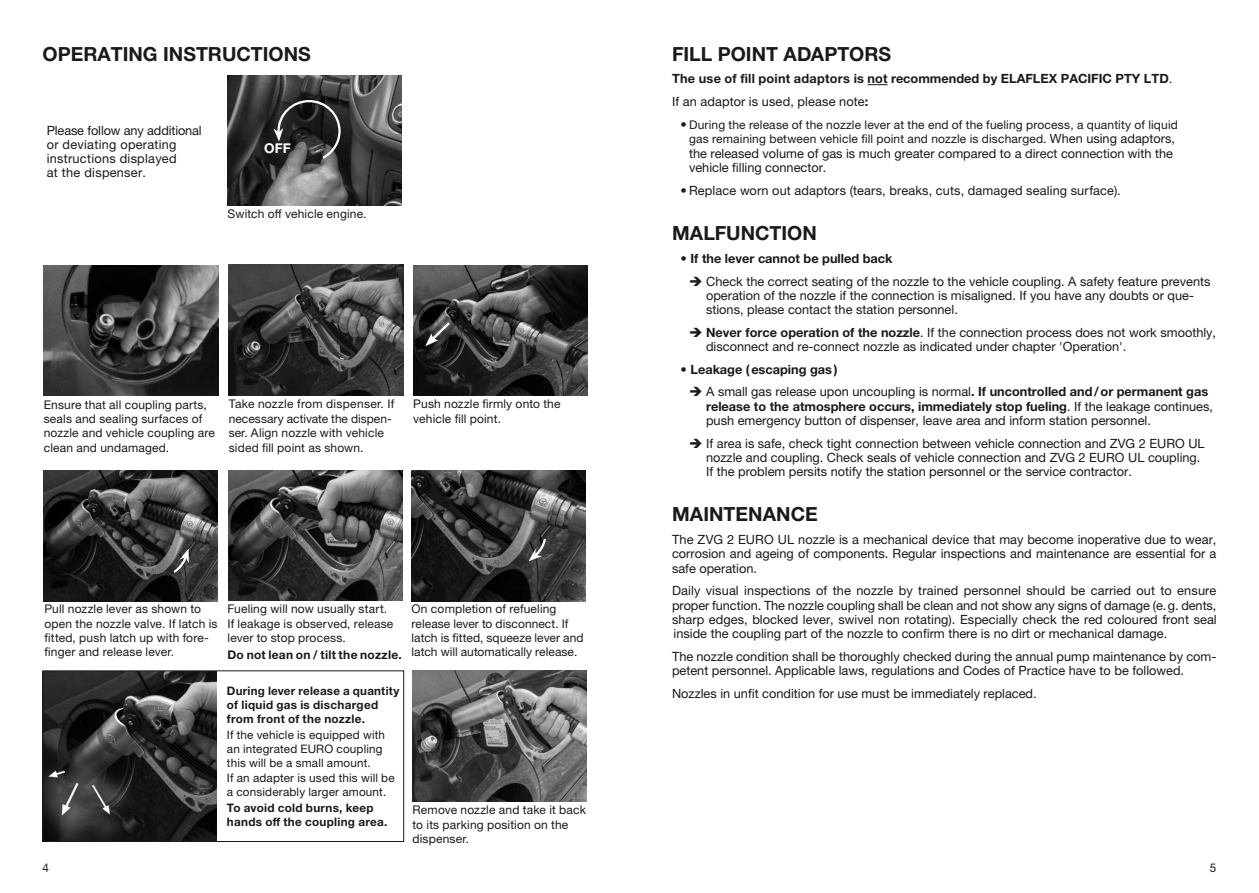
<style>
.page{position:relative;width:1259px;height:893px;background:#fff}
.page>*{position:absolute;margin:0;border:0;box-sizing:border-box;transform-origin:0 0}
.Fließtext{font:700 19.5px "Helvetica Neue LTW1 G";color:#1a1a18}
.Überschrift{font:700 19.5px "Helvetica Neue LTW1 G";letter-spacing:.005em;color:#1a1a18}
.t1{font:700 13.5px "Helvetica Neue LTW1 G";color:#fff}
.Fließtext-2{font:12.75px/14.2px "Helvetica Neue LTW1 G";color:#1a1a18}
.Fließtext-3{font:700 12.75px "Helvetica Neue LTW1 G";color:#1a1a18}
.Fließtext-4{font:12.75px/14.2px "Helvetica Neue LTW1 G";letter-spacing:.02em;color:#1a1a18}
.t2{font:12px/14.4px "Helvetica Neue LTW1 G";letter-spacing:.01em;color:#1a1a18}
.t3{font:700 12px "Helvetica Neue LTW1 G";letter-spacing:.02em;color:#1a1a18}
.t4{font:11.7px/14.1px "Helvetica Neue LTW1 G";letter-spacing:.015em;color:#1a1a18}
.t5{font:700 11.7px/14.1px "Helvetica Neue LTW1 G";letter-spacing:.025em;color:#1a1a18}
.s1{font-weight:400}
.s2{font-weight:700}
.s3{font-size:12.75px}
.s4{font-weight:300}
</style>
<div class="page">
<svg style="left:867px;top:84px;width:20px;height:1px"></svg>
<img style="left:227px;top:75px;width:175px;height:131px">
<img style="left:44px;top:265px;width:174px;height:131px">
<img style="left:229px;top:265px;width:174px;height:130px">
<img style="left:412px;top:670px;width:175px;height:131px">
<img style="left:413px;top:265px;width:175px;height:131px">
<svg style="left:273px;top:99px;width:69px;height:62px;background:#3b3b3b"></svg>
<svg style="left:425px;top:320px;width:27px;height:26px"></svg>
<img style="left:228px;top:470px;width:174px;height:131px">
<img style="left:411px;top:470px;width:175px;height:131px">
<svg style="left:528px;top:536px;width:19px;height:25px"></svg>
<img style="left:45px;top:672px;width:172px;height:168px">
<div style="left:43px;top:670px;width:361px;height:172px;border:1px solid #1a1a18"></div>
<img style="left:44px;top:470px;width:174px;height:131px">
<svg style="left:171px;top:549px;width:18px;height:26px"></svg>
<p class="Fließtext" style="left:43px;top:42px;width:270px">OPERATING INSTRUCTIONS</p>
<p class="Fließtext-4" style="left:47px;top:123px;width:156px">Please follow any additional or deviating operating instructions displayed<br>at the dispenser.</p>
<p class="t1" style="left:264px;top:140px;width:28px">OFF</p>
<p class="t2" style="left:227px;top:207px;width:140px">Switch off vehicle engine.</p>
<p class="t2" style="left:44px;top:397px;width:173px">Ensure that all coupling parts, seals and sealing surfaces of nozzle and vehicle coupling are clean and undamaged.</p>
<p class="t2" style="left:229px;top:397px;width:167px">Take nozzle from dispenser. If necessary activate the dispen&shy;ser. Align nozzle with vehicle sided fill point as shown.</p>
<p class="t2" style="left:413px;top:397px;width:149px">Push nozzle firmly onto the vehicle fill point.</p>
<p class="t2" style="left:44px;top:602px;width:174px">Pull nozzle lever as shown to open the nozzle valve. If latch is fitted, push latch up with fore&shy;finger and release lever.</p>
<p class="t2" style="left:227px;top:602px;width:167px">Fueling will now usually start.<br>If leakage is observed, release lever to stop process.</p>
<p class="t3" style="left:227px;top:647px;width:176px">Do not lean on / tilt the nozzle.</p>
<p class="t2" style="left:411px;top:602px;width:173px">On completion of refueling release lever to disconnect. If latch is fitted, squeeze lever and latch will automatically release.</p>
<p class="t5" style="left:227px;top:684px;width:174px">During lever release a quantity of liquid gas is discharged from front of the nozzle.</p>
<p class="t4" style="left:227px;top:728px;width:169px">If the vehicle is equipped with an integrated EURO coupling this will be a small amount.<br>If an adapter is used this will be a considerably larger amount.</p>
<p class="t5" style="left:227px;top:800px;width:162px">To avoid cold burns, keep hands off the coupling area.</p>
<p class="t2" style="left:412px;top:803px;width:175px">Remove nozzle and take it back to its parking position on the dispenser.</p>
<p class="Fließtext" style="left:672px;top:42px;width:221px">FILL POINT ADAPTORS</p>
<p class="Fließtext-3" style="left:672px;top:71px;width:502px">The use of fill point adaptors is not recommended by ELAFLEX PACIFIC PTY LTD<span class="s1">.</span></p>
<p class="Fließtext-2" style="left:672px;top:94px;width:198px">If an adaptor is used, please note<span class="s2">:</span></p>
<p class="t2" style="left:680px;top:117px;width:499px;text-align:center"><span class="s3">•</span> During the release of the nozzle lever at the end of the fueling process, a quantity of liquid gas remaining between vehicle fill point and nozzle is discharged. <span class="s3">When using adaptors,</span></p>
<p class="Fließtext-2" style="left:689px;top:146px;width:485px">the released volume of gas is much greater compared to a direct connection with the vehicle filling connector.</p>
<p class="Fließtext-2" style="left:680px;top:183px;width:442px">• Replace worn out adaptors (tears, breaks, cuts, damaged sealing surface).</p>
<p class="Fließtext" style="left:672px;top:221px;width:146px">MALFUNCTION</p>
<p class="Fließtext-3" style="left:680px;top:250px;width:214px"><span class="s4">•</span> If the lever cannot be pulled back</p>
<p class="Fließtext-2" style="left:706px;top:274px;width:506px;text-indent:-17px">➔ Check the correct seating of the nozzle to the vehicle coupling. A safety feature prevents operation of the nozzle if the connection is misaligned. If you have any doubts or que&shy;stions, please contact the station personnel.</p>
<p class="Fließtext-2" style="left:706px;top:325px;width:511px;text-indent:-17px">➔ <span class="s2">Never force operation of the nozzle</span>. If the connection process does not work smoothly, disconnect and re-connect nozzle as indicated under chapter 'Operation'.</p>
<p class="Fließtext-3" style="left:680px;top:361px;width:158px"><span class="s4">•</span> Leakage (escaping gas)</p>
<p class="Fließtext-2" style="left:706px;top:385px;width:508px;text-indent:-17px">➔ A small gas release upon uncoupling is normal<span class="s2">. If uncontrolled and/or permanent gas release to the atmosphere occurs, immediately stop fueling</span>. If the leakage continues, push emergency button of dispenser, leave area and inform station personnel.</p>
<p class="Fließtext-2" style="left:706px;top:436px;width:500px;text-indent:-17px">➔ If area is safe, check tight connection between vehicle connection and ZVG 2 EURO UL nozzle and coupling. Check seals of vehicle connection and ZVG 2 EURO UL coupling.<br>If the problem persits notify the station personnel or the service contractor.</p>
<p class="Überschrift" style="left:672px;top:502px;width:147px">MAINTENANCE</p>
<p class="Fließtext-2" style="left:672px;top:532px;width:546px;text-align:justify">The ZVG 2 EURO UL nozzle is a mechanical device that may become inoperative due to wear, corrosion and ageing of components. Regular inspections and maintenance are essential for a safe operation.</p>
<p class="Fließtext-2" style="left:672px;top:584px;width:546px;text-align:justify">Daily visual inspections of the nozzle by trained personnel should be carried out to ensure proper function. The nozzle coupling shall be clean and not show any signs of damage (e.g. dents, sharp edges, blocked lever, swivel non rotating). Especially check the red coloured front seal inside the coupling part of the nozzle to confirm there is no dirt or mechanical damage.</p>
<p class="Fließtext-2" style="left:672px;top:649px;width:546px">The nozzle condition shall be thoroughly checked during the annual pump maintenance by com&shy;petent personnel. Applicable laws, regulations and Codes of Practice have to be followed.</p>
<p class="Fließtext-2" style="left:672px;top:686px;width:366px">Nozzles in unfit condition for use must be immediately replaced.</p>
<p class="t2" style="left:43px;top:860px;width:8px">4</p>
<p class="t2" style="left:1210px;top:860px;width:8px">5</p>
</div>
